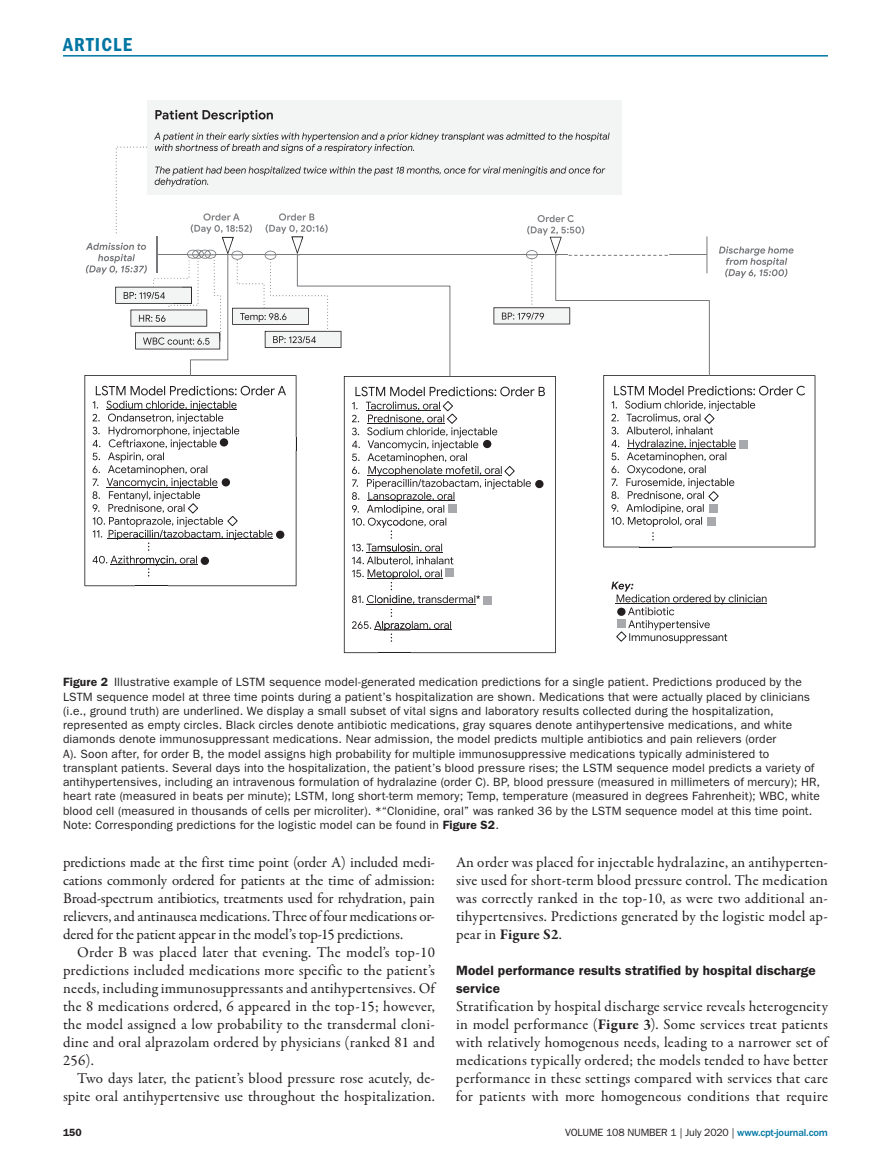
<style>
.page{position:relative;width:891px;height:1175px;background:#fff}
.page>*{position:absolute;margin:0;border:0;box-sizing:border-box;transform-origin:0 0}
.t1{font:19.5px "ITC Franklin Gothic Std Dm Cd";letter-spacing:.06em;color:#0076a3}
.t2{font:15px/18px "Garamond Premr Pro";letter-spacing:.01em;color:#231f20;text-align:justify}
.t3{font:600 13.5px/18px "ITC Franklin Gothic Std";letter-spacing:.01em;color:#231f20}
.t4{font:12px/14.2px "ITC Franklin Gothic Std";letter-spacing:.015em;color:#231f20}
.t5{font:10.5px "ITC Franklin Gothic Std";letter-spacing:-.015em;color:#231f20}
.t6{font:600 10.5px "ITC Franklin Gothic Std";color:#231f20}
.s1{font-weight:600}
.s2{font-weight:700}
.s3{font-weight:500;color:#0076a3}
</style>
<div class="page">
<hr style="left:63px;top:55px;width:765px;height:2px;background:#0076a3">
<div style="left:147px;top:100px;width:475px;height:94px;background:#f3f4f4"></div>
<svg style="left:155px;top:110px;width:118px;height:12px"></svg>
<hr style="left:378px;top:652px;width:32px;height:1px;background:#231f20">
<svg style="left:84px;top:133px;width:731px;height:519px"></svg>
<div style="left:709px;top:505px;width:9px;height:8px;background:#a8a9ad"></div>
<div style="left:739px;top:440px;width:9px;height:8px;background:#a8a9ad"></div>
<div style="left:707px;top:517px;width:8px;height:8px;background:#a8a9ad"></div>
<h1 class="t1" style="left:63px;top:33px;width:71px">ARTICLE</h1>
<p class="t4" style="left:63px;top:675px;width:759px"><span class="s1">Figure 2</span> Illustrative example of LSTM sequence model-generated medication predictions for a single patient. Predictions produced by the LSTM sequence model at three time points during a patient’s hospitalization are shown. Medications that were actually placed by clinicians (i.e., ground truth) are underlined. We display a small subset of vital signs and laboratory results collected during the hospitalization, represented as empty circles. Black circles denote antibiotic medications, gray squares denote antihypertensive medications, and white diamonds denote immunosuppressant medications. Near admission, the model predicts multiple antibiotics and pain relievers (order<br>A). Soon after, for order B, the model assigns high probability for multiple immunosuppressive medications typically administered to transplant patients. Several days into the hospitalization, the patient’s blood pressure rises; the LSTM sequence model predicts a variety of antihypertensives, including an intravenous formulation of hydralazine (order C). BP, blood pressure (measured in millimeters of mercury); HR, heart rate (measured in beats per minute); LSTM, long short-term memory; Temp, temperature (measured in degrees Fahrenheit); WBC, white blood cell (measured in thousands of cells per microliter). *“Clonidine, oral” was ranked 36 by the LSTM sequence model at this time point.<br>Note: Corresponding predictions for the logistic model can be found in <span class="s1">Figure S2</span>.</p>
<p class="t2" style="left:63px;top:853px;width:373px">predictions made at the first time point (order A) included medi&shy;cations commonly ordered for patients at the time of admission:<br>Broad-spectrum antibiotics, treatments used for rehydration, pain relievers, and antinausea medications. Three of four medications or&shy;dered for the patient appear in the model’s top-15 predictions.</p>
<p class="t2" style="left:63px;top:943px;width:373px;text-indent:14px">Order B was placed later that evening. The model’s top-10 predictions included medications more specific to the patient’s needs, including immunosuppressants and antihypertensives. Of the 8 medications ordered, 6 appeared in the top-15; however, the model assigned a low probability to the transdermal cloni&shy;dine and oral alprazolam ordered by physicians (ranked 81 and 256).</p>
<p class="t2" style="left:63px;top:1069px;width:373px;text-align:right">Two days later, the patient’s blood pressure rose acutely, de&shy;spite oral antihypertensive use throughout the hospitalization.</p>
<p class="t2" style="left:456px;top:853px;width:374px">An order was placed for injectable hydralazine, an antihyperten&shy;sive used for short-term blood pressure control. The medication was correctly ranked in the top-10, as were two additional an&shy;tihypertensives. Predictions generated by the logistic model ap&shy;pear in <span class="s2">Figure S2</span>.</p>
<p class="t3" style="left:456px;top:961px;width:361px">Model performance results stratified by hospital discharge service</p>
<p class="t2" style="left:456px;top:997px;width:374px">Stratification by hospital discharge service reveals heterogeneity in model performance (<span class="s2">Figure 3</span>). Some services treat patients with relatively homogenous needs, leading to a narrower set of medications typically ordered; the models tended to have better performance in these settings compared with services that care for patients with more homogeneous conditions that require</p>
<p class="t6" style="left:63px;top:1125px;width:20px">150</p>
<p class="t5" style="left:565px;top:1126px;width:264px">VOLUME 108 NUMBER 1 | July 2020 | <span class="s3">www.cpt-journal.com</span></p>
</div>
